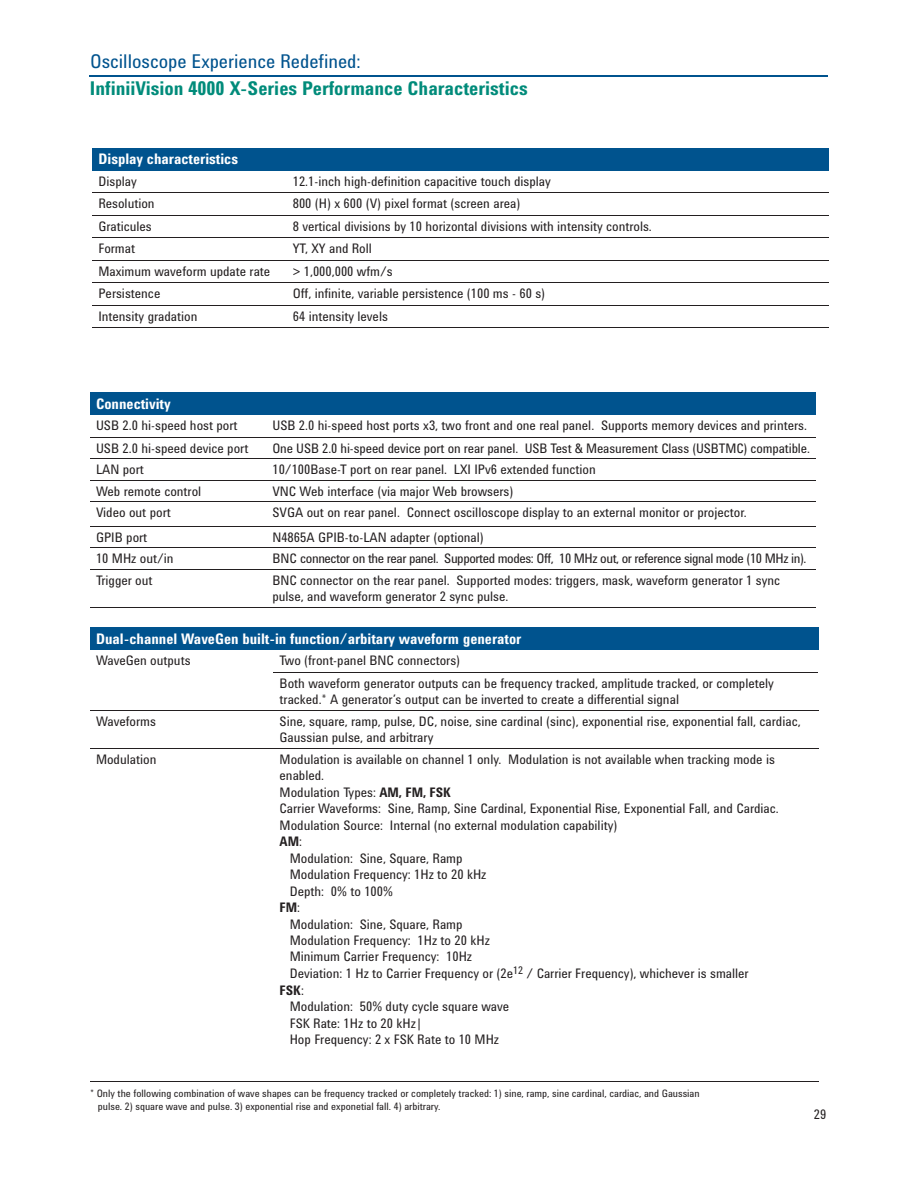
<style>
.page{position:relative;width:918px;height:1188px;background:#fff}
.page>*{position:absolute;margin:0;border:0;box-sizing:border-box;transform-origin:0 0}
.t1{font:700 19.5px "Agilent Condensed CFF";color:#008b7a}
.t2{font:19.5px "Agilent Condensed CFF";color:#00538e}
.t3{font:700 15px "Agilent Condensed CFF";color:#fff}
.t4{font:13.5px/16.5px "Agilent Condensed CFF";color:#231f20}
.t5{font:13.5px "Agilent Condensed CFF";letter-spacing:-.03em;color:#231f20}
.t6{font:700 13.5px "Agilent Condensed CFF";color:#231f20}
.t7{font:10.5px/13.5px "Agilent Condensed CFF";color:#231f20}
.s1{font-weight:700}
.s2{font-weight:400}
</style>
<div class="page">
<div style="left:92px;top:148px;width:737px;height:22px;background:#00538e"></div>
<hr style="left:92px;top:192px;width:737px;height:1px;background:#231f20">
<hr style="left:92px;top:215px;width:737px;height:1px;background:#231f20">
<hr style="left:92px;top:237px;width:737px;height:1px;background:#231f20">
<hr style="left:92px;top:260px;width:737px;height:1px;background:#231f20">
<hr style="left:92px;top:282px;width:737px;height:1px;background:#231f20">
<hr style="left:92px;top:305px;width:737px;height:1px;background:#231f20">
<hr style="left:92px;top:327px;width:737px;height:1px;background:#231f20">
<div style="left:90px;top:392px;width:726px;height:23px;background:#00538e"></div>
<hr style="left:90px;top:437px;width:726px;height:1px;background:#231f20">
<hr style="left:90px;top:459px;width:726px;height:1px;background:#231f20">
<hr style="left:90px;top:480px;width:726px;height:1px;background:#231f20">
<hr style="left:90px;top:501px;width:726px;height:1px;background:#231f20">
<hr style="left:90px;top:526px;width:726px;height:1px;background:#231f20">
<hr style="left:90px;top:548px;width:726px;height:1px;background:#231f20">
<hr style="left:90px;top:569px;width:726px;height:1px;background:#231f20">
<hr style="left:90px;top:607px;width:726px;height:1px;background:#231f20">
<div style="left:90px;top:627px;width:728px;height:23px;background:#00538e"></div>
<hr style="left:274px;top:672px;width:544px;height:1px;background:#231f20">
<hr style="left:90px;top:710px;width:728px;height:1px;background:#231f20">
<hr style="left:90px;top:748px;width:728px;height:1px;background:#231f20">
<hr style="left:90px;top:1081px;width:728px;height:1px;background:#231f20">
<hr style="left:90px;top:75px;width:738px;height:1px;background:#00538e">
<h1 class="t2" style="left:90px;top:54px;width:272px">Oscilloscope Experience Redefined:</h1>
<h1 class="t1" style="left:90px;top:81px;width:439px">InfiniiVision 4000 X-Series Performance Characteristics</h1>
<p class="t3" style="left:98px;top:154px;width:141px">Display characteristics</p>
<p class="t4" style="left:98px;top:174px;width:40px">Display</p>
<p class="t4" style="left:293px;top:174px;width:260px">12.1-inch high-definition capacitive touch display</p>
<p class="t4" style="left:98px;top:197px;width:58px">Resolution</p>
<p class="t4" style="left:293px;top:197px;width:229px">800 (H) x 600 (V) pixel format (screen area)</p>
<p class="t4" style="left:98px;top:219px;width:55px">Graticules</p>
<p class="t4" style="left:293px;top:219px;width:361px">8 vertical divisions by 10 horizontal divisions with intensity controls.</p>
<p class="t4" style="left:98px;top:242px;width:38px">Format</p>
<p class="t4" style="left:293px;top:242px;width:81px">YT, XY and Roll</p>
<p class="t4" style="left:98px;top:264px;width:173px">Maximum waveform update rate</p>
<p class="t4" style="left:293px;top:264px;width:101px">&gt; 1,000,000 wfm/s</p>
<p class="t4" style="left:98px;top:287px;width:63px">Persistence</p>
<p class="t4" style="left:293px;top:287px;width:254px">Off, infinite, variable persistence (100 ms - 60 s)</p>
<p class="t4" style="left:98px;top:309px;width:101px">Intensity gradation</p>
<p class="t4" style="left:293px;top:309px;width:97px">64 intensity levels</p>
<p class="t3" style="left:96px;top:398px;width:76px">Connectivity</p>
<p class="t4" style="left:96px;top:419px;width:143px">USB 2.0 hi-speed host port</p>
<p class="t4" style="left:272px;top:419px;width:536px">USB 2.0 hi-speed host ports x3, two front and one real panel. Supports memory devices and printers.</p>
<p class="t4" style="left:96px;top:442px;width:154px">USB 2.0 hi-speed device port</p>
<p class="t4" style="left:272px;top:442px;width:539px">One USB 2.0 hi-speed device port on rear panel. USB Test &amp; Measurement Class (USBTMC) compatible.</p>
<p class="t4" style="left:96px;top:463px;width:49px">LAN port</p>
<p class="t4" style="left:272px;top:463px;width:325px">10/100Base-T port on rear panel. LXI IPv6 extended function</p>
<p class="t4" style="left:96px;top:484px;width:107px">Web remote control</p>
<p class="t4" style="left:272px;top:484px;width:243px">VNC Web interface (via major Web browsers)</p>
<p class="t4" style="left:96px;top:506px;width:76px">Video out port</p>
<p class="t4" style="left:272px;top:506px;width:476px">SVGA out on rear panel. Connect oscilloscope display to an external monitor or projector.</p>
<p class="t4" style="left:96px;top:531px;width:53px">GPIB port</p>
<p class="t4" style="left:272px;top:531px;width:213px">N4865A GPIB-to-LAN adapter (optional)</p>
<p class="t4" style="left:96px;top:552px;width:79px">10 MHz out/in</p>
<p class="t5" style="left:272px;top:554px;width:536px">BNC connector on the rear panel. Supported modes: Off, 10 MHz out, or reference signal mode (10 MHz in).</p>
<p class="t4" style="left:96px;top:574px;width:58px">Trigger out</p>
<p class="t4" style="left:272px;top:574px;width:509px">BNC connector on the rear panel. Supported modes: triggers, mask, waveform generator 1 sync pulse, and waveform generator 2 sync pulse.</p>
<p class="t3" style="left:96px;top:633px;width:427px">Dual-channel WaveGen built-in function/arbitary waveform generator</p>
<p class="t4" style="left:96px;top:654px;width:96px">WaveGen outputs</p>
<p class="t4" style="left:280px;top:651px;width:496px;line-height:22.5px">Two (front-panel BNC connectors)<br>Both waveform generator outputs can be frequency tracked, amplitude tracked, or completely</p>
<p class="t4" style="left:280px;top:693px;width:401px">tracked.* A generator’s output can be inverted to create a differential signal</p>
<p class="t4" style="left:96px;top:714px;width:61px">Waveforms</p>
<p class="t4" style="left:280px;top:714px;width:523px">Sine, square, ramp, pulse, DC, noise, sine cardinal (sinc), exponential rise, exponential fall, cardiac,<br>Gaussian pulse, and arbitrary</p>
<p class="t4" style="left:96px;top:752px;width:62px">Modulation</p>
<p class="t4" style="left:280px;top:752px;width:497px">Modulation is available on channel 1 only. Modulation is not available when tracking mode is</p>
<p class="t4" style="left:280px;top:769px;width:46px">enabled.</p>
<p class="t4" style="left:280px;top:785px;width:173px">Modulation Types: <span class="s1">AM, FM, FSK</span></p>
<p class="t4" style="left:280px;top:802px;width:501px">Carrier Waveforms: Sine, Ramp, Sine Cardinal, Exponential Rise, Exponential Fall, and Cardiac.</p>
<p class="t4" style="left:280px;top:818px;width:339px">Modulation Source: Internal (no external modulation capability)</p>
<p class="t6" style="left:280px;top:836px;width:24px">AM<span class="s2">:</span></p>
<p class="t4" style="left:290px;top:851px;width:174px">Modulation: Sine, Square, Ramp</p>
<p class="t4" style="left:290px;top:868px;width:198px">Modulation Frequency: 1Hz to 20 kHz</p>
<p class="t4" style="left:290px;top:884px;width:105px">Depth: 0% to 100%</p>
<p class="t6" style="left:280px;top:902px;width:22px">FM<span class="s2">:</span></p>
<p class="t4" style="left:290px;top:917px;width:174px">Modulation: Sine, Square, Ramp</p>
<p class="t4" style="left:290px;top:934px;width:202px">Modulation Frequency: 1Hz to 20 kHz</p>
<p class="t4" style="left:290px;top:950px;width:184px">Minimum Carrier Frequency: 10Hz</p>
<p class="t4" style="left:290px;top:967px;width:460px">Deviation: 1 Hz to Carrier Frequency or (2e<sup>12</sup> / Carrier Frequency), whichever is smaller</p>
<p class="t6" style="left:280px;top:985px;width:26px">FSK<span class="s2">:</span></p>
<p class="t4" style="left:290px;top:1000px;width:221px">Modulation: 50% duty cycle square wave</p>
<p class="t4" style="left:290px;top:1016px;width:134px">FSK Rate: 1Hz to 20 kHz|</p>
<p class="t4" style="left:290px;top:1033px;width:211px">Hop Frequency: 2 x FSK Rate to 10 MHz</p>
<p class="t7" style="left:98px;top:1088px;width:603px;text-indent:-8px">* Only the following combination of wave shapes can be frequency tracked or completely tracked: 1) sine, ramp, sine cardinal, cardiac, and Gaussian pulse. 2) square wave and pulse. 3) exponential rise and exponetial fall. 4) arbitrary.</p>
<p class="t4" style="left:814px;top:1108px;width:14px">29</p>
</div>
